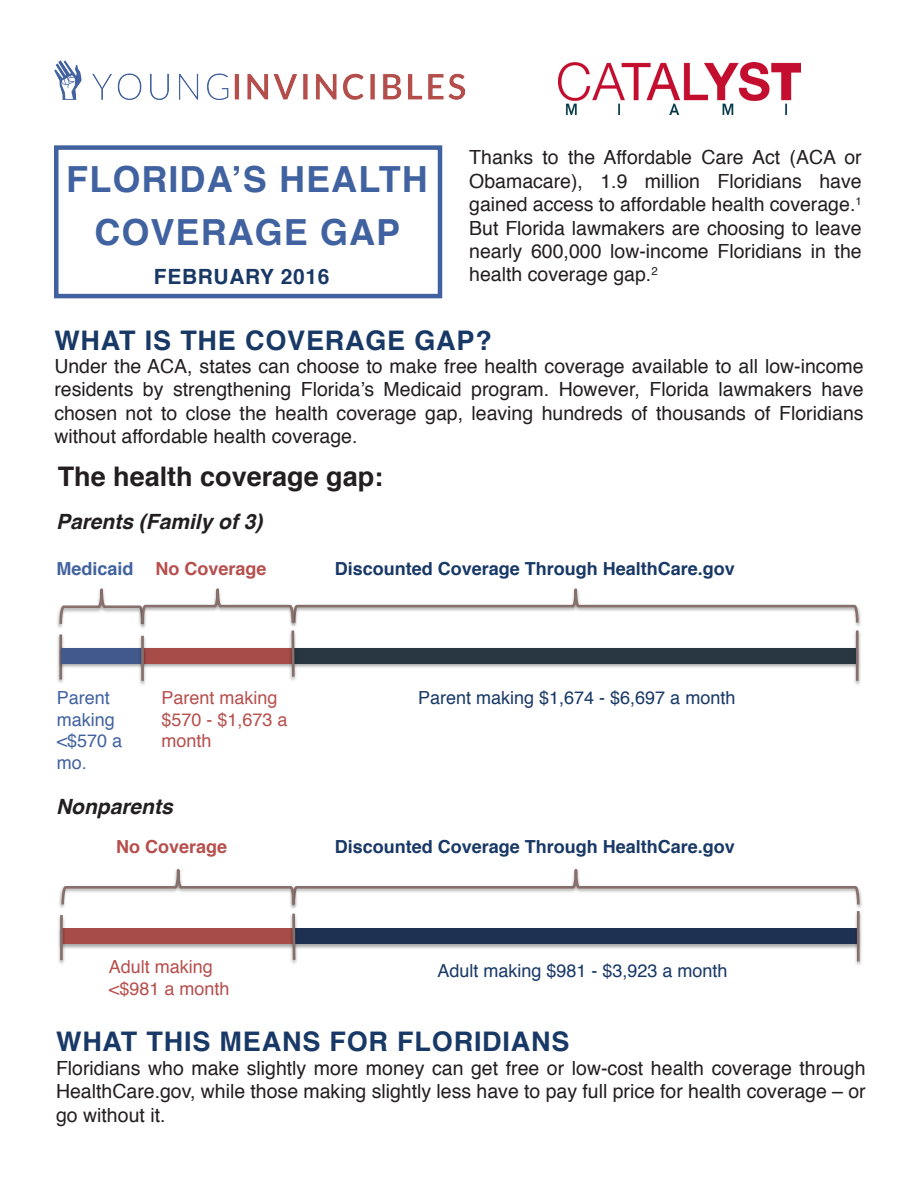
<style>
.page{position:relative;width:918px;height:1188px;background:#fff}
.page>*{position:absolute;margin:0;border:0;box-sizing:border-box;transform-origin:0 0}
.t1{font:700 36px "Helvetica";letter-spacing:.03em;color:#4162a0}
.t2{font:700 27px "Helvetica";letter-spacing:.03em;color:#183866}
.t3{font:700 27px "Helvetica";color:#231f20}
.t4{font:italic 700 21px "Helvetica";color:#231f20}
.t5{font:700 21px "Helvetica";letter-spacing:.03em;color:#183866}
.t6{font:19.5px/23.4px "Helvetica";color:#231f20;text-align:justify}
.t7{font:700 18px "Helvetica";color:#183866}
.t8{font:18px "Helvetica";color:#183866}
.t9{font:18px/21.6px "Helvetica";color:#b64f4d}
.t10{font:18px/21.6px "Helvetica";color:#4162a0}
.t11{font:700 18px "Helvetica";color:#b64f4d}
.t12{font:700 18px "Helvetica";color:#4162a0}
</style>
<div class="page">
<img style="left:856px;top:914px;width:6px;height:51px">
<img style="left:58px;top:916px;width:5px;height:48px">
<svg style="left:60px;top:868px;width:801px;height:95px"></svg>
<div style="left:54px;top:145px;width:388px;height:153px;border:4px solid #4162a0"></div>
<img style="left:54px;top:61px;width:410px;height:38px">
<img style="left:558px;top:62px;width:243px;height:52px">
<img style="left:854px;top:633px;width:7px;height:52px">
<hr style="left:856px;top:631px;width:3px;height:50px;background:#87706b">
<img style="left:57px;top:637px;width:7px;height:46px">
<hr style="left:59px;top:634px;width:3px;height:46px;background:#87706b">
<svg style="left:58px;top:588px;width:802px;height:91px"></svg>
<img style="left:57px;top:644px;width:78px;height:29px">
<div style="left:61px;top:648px;width:82px;height:15px;background:#41598d"></div>
<img style="left:135px;top:632px;width:15px;height:53px">
<hr style="left:141px;top:636px;width:3px;height:45px;background:#87706b">
<p class="t1" style="left:66px;top:151px;width:363px">FLORIDA’S HEALTH</p>
<p class="t1" style="left:94px;top:203px;width:307px">COVERAGE GAP</p>
<p class="t5" style="left:154px;top:259px;width:177px">FEBRUARY 2016</p>
<p class="t6" style="left:469px;top:147px;width:394px">Thanks to the Affordable Care Act (ACA or Obamacare), 1.9 million Floridians have gained access to affordable health coverage.<sup>1<br></sup>But Florida lawmakers are choosing to leave nearly 600,000 low-income Floridians in the health coverage gap.<sup>2</sup></p>
<p class="t2" style="left:54px;top:318px;width:439px">WHAT IS THE COVERAGE GAP?</p>
<p class="t6" style="left:54px;top:355px;width:811px">Under the ACA, states can choose to make free health coverage available to all low-income residents by strengthening Florida’s Medicaid program. However, Florida lawmakers have chosen not to close the health coverage gap, leaving hundreds of thousands of Floridians without affordable health coverage.</p>
<p class="t3" style="left:58px;top:455px;width:327px">The health coverage gap:</p>
<p class="t4" style="left:56px;top:504px;width:208px">Parents (Family of 3)</p>
<p class="t12" style="left:56px;top:554px;width:79px">Medicaid</p>
<p class="t11" style="left:155px;top:554px;width:113px">No Coverage</p>
<p class="t7" style="left:335px;top:554px;width:402px">Discounted Coverage Through HealthCare.gov</p>
<p class="t10" style="left:57px;top:688px;width:67px">Parent making &lt;$570 a mo.</p>
<p class="t9" style="left:161px;top:688px;width:118px">Parent making</p>
<p class="t8" style="left:418px;top:684px;width:319px">Parent making $1,674 - $6,697 a month</p>
<p class="t9" style="left:161px;top:709px;width:128px">$570 - $1,673 a month</p>
<p class="t4" style="left:56px;top:789px;width:118px">Nonparents</p>
<p class="t11" style="left:116px;top:832px;width:113px">No Coverage</p>
<p class="t9" style="left:109px;top:957px;width:122px">Adult making &lt;$981 a month</p>
<p class="t7" style="left:335px;top:832px;width:402px">Discounted Coverage Through HealthCare.gov</p>
<p class="t8" style="left:437px;top:957px;width:292px">Adult making $981 - $3,923 a month</p>
<p class="t2" style="left:56px;top:1020px;width:515px">WHAT THIS MEANS FOR FLORIDIANS</p>
<p class="t6" style="left:56px;top:1057px;width:811px">Floridians who make slightly more money can get free or low-cost health coverage through HealthCare.gov, while those making slightly less have to pay full price for health coverage – or go without it.</p>
</div>
